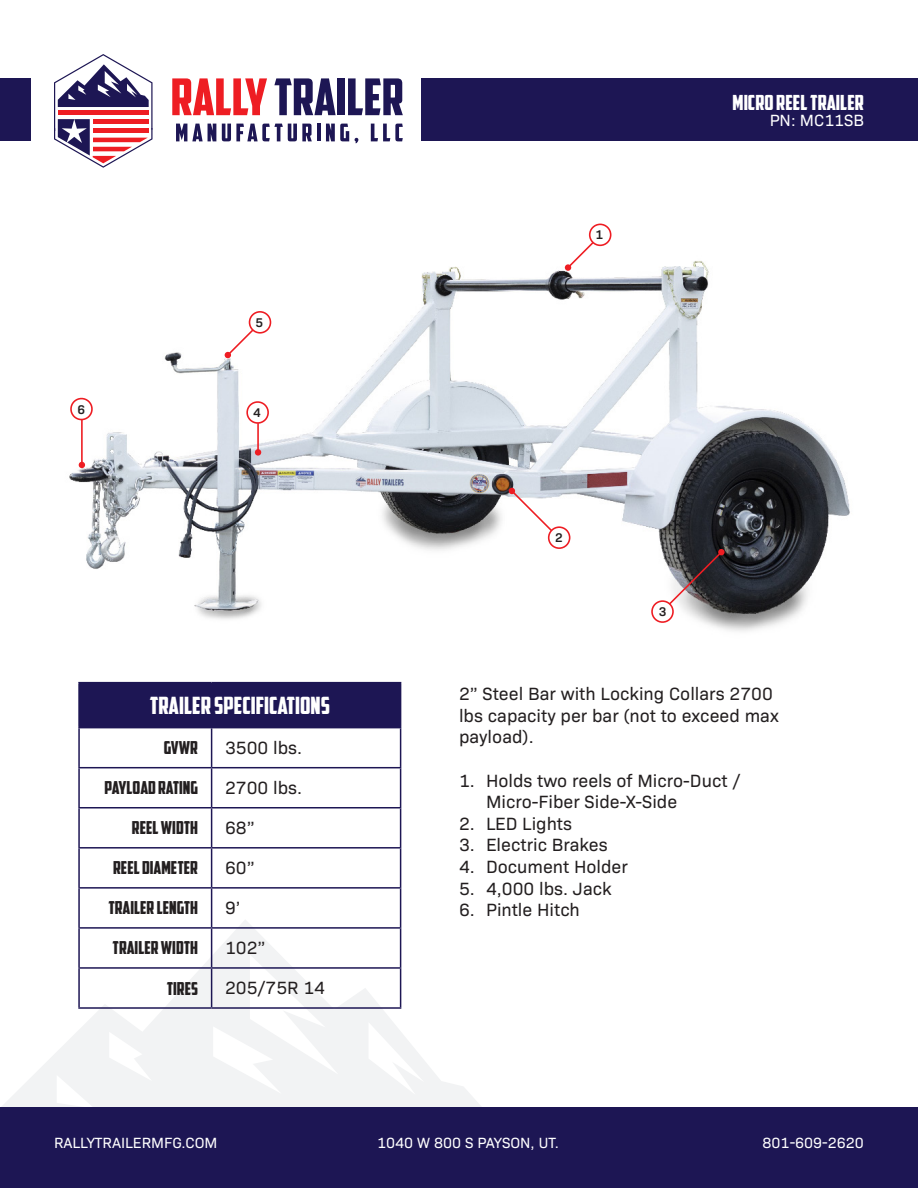
<style>
.page{position:relative;width:918px;height:1188px;background:#fff}
.page>*{position:absolute;margin:0;border:0;box-sizing:border-box;transform-origin:0 0}
.t1{font:24px "American Captain";color:#fff}
.t2{font:21px "American Captain";color:#fff}
.t3{font:18px/21.6px "Bio Sans";color:#231f20}
.t4{font:18px "American Captain";color:#231f20}
.t5{font:16.5px "Bio Sans";color:#fff}
.t6{font:15px "Bio Sans";color:#fff}
.t7{font:600 12.75px "Bio Sans";color:#231f20}
</style>
<div class="page">
<img style="left:69px;top:223px;width:781px;height:513px">
<svg style="left:2px;top:919px;width:479px;height:188px"></svg>
<div style="left:0;top:1107px;width:918px;height:81px;background:#1d1654"></div>
<svg style="left:172px;top:78px;width:95px;height:37px"></svg>
<svg style="left:274px;top:78px;width:62px;height:37px"></svg>
<div style="left:338px;top:78px;width:7px;height:37px;background:#1d1654"></div>
<svg style="left:348px;top:78px;width:55px;height:37px"></svg>
<svg style="left:54px;top:54px;width:99px;height:114px"></svg>
<svg style="left:176px;top:124px;width:40px;height:17px"></svg>
<svg style="left:222px;top:124px;width:90px;height:17px"></svg>
<hr style="left:317px;top:124px;width:4px;height:17px;background:#1d1654">
<svg style="left:326px;top:124px;width:23px;height:17px"></svg>
<svg style="left:355px;top:138px;width:3px;height:5px"></svg>
<svg style="left:371px;top:124px;width:32px;height:17px"></svg>
<div style="left:422px;top:78px;width:496px;height:63px;background:#1d1654"></div>
<div style="left:0;top:78px;width:30px;height:63px;background:#1d1654"></div>
<div style="left:79px;top:683px;width:322px;height:45px;background:#1d1654"></div>
<hr style="left:78px;top:682px;width:134px;height:1px;background:#1d1654">
<hr style="left:78px;top:683px;width:2px;height:44px;background:#1d1654">
<hr style="left:212px;top:682px;width:189px;height:1px;background:#1d1654">
<hr style="left:78px;top:727px;width:134px;height:1px;background:#1d1654">
<hr style="left:78px;top:728px;width:2px;height:39px;background:#1d1654">
<hr style="left:211px;top:728px;width:1px;height:39px;background:#1d1654">
<hr style="left:400px;top:728px;width:1px;height:39px;background:#1d1654">
<hr style="left:78px;top:767px;width:134px;height:1px;background:#1d1654">
<hr style="left:78px;top:768px;width:2px;height:39px;background:#1d1654">
<hr style="left:212px;top:767px;width:189px;height:1px;background:#1d1654">
<hr style="left:211px;top:768px;width:1px;height:39px;background:#1d1654">
<hr style="left:400px;top:768px;width:1px;height:39px;background:#1d1654">
<hr style="left:78px;top:807px;width:134px;height:2px;background:#1d1654">
<hr style="left:78px;top:809px;width:2px;height:38px;background:#1d1654">
<hr style="left:212px;top:807px;width:189px;height:2px;background:#1d1654">
<hr style="left:211px;top:809px;width:1px;height:38px;background:#1d1654">
<hr style="left:400px;top:809px;width:1px;height:38px;background:#1d1654">
<hr style="left:78px;top:847px;width:134px;height:2px;background:#1d1654">
<hr style="left:78px;top:849px;width:2px;height:38px;background:#1d1654">
<hr style="left:212px;top:847px;width:189px;height:2px;background:#1d1654">
<hr style="left:211px;top:849px;width:1px;height:38px;background:#1d1654">
<hr style="left:400px;top:849px;width:1px;height:38px;background:#1d1654">
<hr style="left:78px;top:887px;width:134px;height:2px;background:#1d1654">
<hr style="left:78px;top:889px;width:2px;height:38px;background:#1d1654">
<hr style="left:212px;top:887px;width:189px;height:2px;background:#1d1654">
<hr style="left:211px;top:889px;width:1px;height:38px;background:#1d1654">
<hr style="left:400px;top:889px;width:1px;height:38px;background:#1d1654">
<hr style="left:78px;top:927px;width:134px;height:2px;background:#1d1654">
<hr style="left:78px;top:929px;width:2px;height:38px;background:#1d1654">
<hr style="left:212px;top:927px;width:189px;height:2px;background:#1d1654">
<hr style="left:211px;top:929px;width:1px;height:38px;background:#1d1654">
<hr style="left:400px;top:929px;width:1px;height:38px;background:#1d1654">
<hr style="left:78px;top:967px;width:134px;height:2px;background:#1d1654">
<hr style="left:78px;top:969px;width:2px;height:38px;background:#1d1654">
<hr style="left:212px;top:967px;width:189px;height:2px;background:#1d1654">
<hr style="left:211px;top:969px;width:1px;height:38px;background:#1d1654">
<hr style="left:400px;top:969px;width:1px;height:38px;background:#1d1654">
<hr style="left:78px;top:1007px;width:134px;height:2px;background:#1d1654">
<hr style="left:212px;top:1007px;width:189px;height:2px;background:#1d1654">
<svg style="left:668px;top:550px;width:56px;height:56px;background:#625b5f"></svg>
<div style="left:718px;top:549px;width:7px;height:6px;background:#ee1d23;border-radius:50%"></div>
<div style="left:651px;top:600px;width:23px;height:23px;border:2px solid #ee1d23;border-radius:50%"></div>
<svg style="left:509px;top:488px;width:45px;height:45px"></svg>
<div style="left:548px;top:526px;width:22px;height:23px;border:2px solid #ee1d23;border-radius:50%"></div>
<hr style="left:257px;top:423px;width:2px;height:29px;background:#ee1d23">
<svg style="left:255px;top:449px;width:7px;height:7px"></svg>
<svg style="left:244px;top:401px;width:27px;height:25px"></svg>
<svg style="left:225px;top:328px;width:30px;height:30px"></svg>
<div style="left:249px;top:311px;width:22px;height:23px;border:2px solid #ee1d23;border-radius:50%"></div>
<svg style="left:566px;top:240px;width:29px;height:30px"></svg>
<div style="left:565px;top:264px;width:6px;height:7px;background:#ee1d23;border-radius:50%"></div>
<div style="left:589px;top:224px;width:22px;height:22px;border:2px solid #ee1d23;border-radius:50%"></div>
<hr style="left:81px;top:420px;width:2px;height:45px;background:#ee1d23">
<svg style="left:78px;top:461px;width:7px;height:7px"></svg>
<svg style="left:69px;top:398px;width:26px;height:25px"></svg>
<p class="t7" style="left:78px;top:400px;width:9px">6</p>
<p class="t7" style="left:255px;top:313px;width:9px">5</p>
<p class="t7" style="left:253px;top:403px;width:9px">4</p>
<p class="t1" style="left:150px;top:691px;width:182px">TRAILER SPECIFICATIONS</p>
<p class="t4" style="left:164px;top:737px;width:36px">GVWR</p>
<p class="t3" style="left:225px;top:735px;width:79px">3500 lbs.</p>
<p class="t4" style="left:105px;top:777px;width:95px">PAYLOAD RATING</p>
<p class="t3" style="left:225px;top:775px;width:79px">2700 lbs.</p>
<p class="t4" style="left:132px;top:817px;width:68px">REEL WIDTH</p>
<p class="t3" style="left:225px;top:815px;width:31px">68”</p>
<p class="t4" style="left:113px;top:857px;width:86px">REEL DIAMETER</p>
<p class="t3" style="left:225px;top:856px;width:31px">60”</p>
<p class="t4" style="left:108px;top:897px;width:91px">TRAILER LENGTH</p>
<p class="t3" style="left:225px;top:896px;width:17px">9’</p>
<p class="t4" style="left:113px;top:937px;width:87px">TRAILER WIDTH</p>
<p class="t3" style="left:225px;top:936px;width:42px">102”</p>
<p class="t4" style="left:167px;top:977px;width:33px">TIRES</p>
<p class="t3" style="left:225px;top:976px;width:101px">205/75R 14</p>
<p class="t7" style="left:596px;top:225px;width:9px">1</p>
<p class="t2" style="left:733px;top:89px;width:133px">MICRO REEL TRAILER</p>
<p class="t5" style="left:770px;top:108px;width:96px">PN: MC11SB</p>
<p class="t7" style="left:555px;top:528px;width:9px">2</p>
<p class="t7" style="left:659px;top:602px;width:9px">3</p>
<p class="t3" style="left:459px;top:682px;width:321px">2” Steel Bar with Locking Collars 2700 lbs capacity per bar (not to exceed max payload).</p>
<p class="t3" style="left:486px;top:768px;width:256px;text-indent:-27px">1. Holds two reels of Micro-Duct /<br>Micro-Fiber Side-X-Side</p>
<p class="t3" style="left:459px;top:811px;width:115px">2. LED Lights</p>
<p class="t3" style="left:459px;top:833px;width:150px">3. Electric Brakes</p>
<p class="t3" style="left:459px;top:854px;width:170px">4. Document Holder</p>
<p class="t3" style="left:459px;top:876px;width:154px">5. 4,000 lbs. Jack</p>
<p class="t3" style="left:459px;top:898px;width:122px">6. Pintle Hitch</p>
<p class="t6" style="left:54px;top:1131px;width:165px">RALLYTRAILERMFG.COM</p>
<p class="t6" style="left:377px;top:1132px;width:183px">1040 W 800 S PAYSON, UT.</p>
<p class="t6" style="left:763px;top:1131px;width:103px">801-609-2620</p>
</div>
